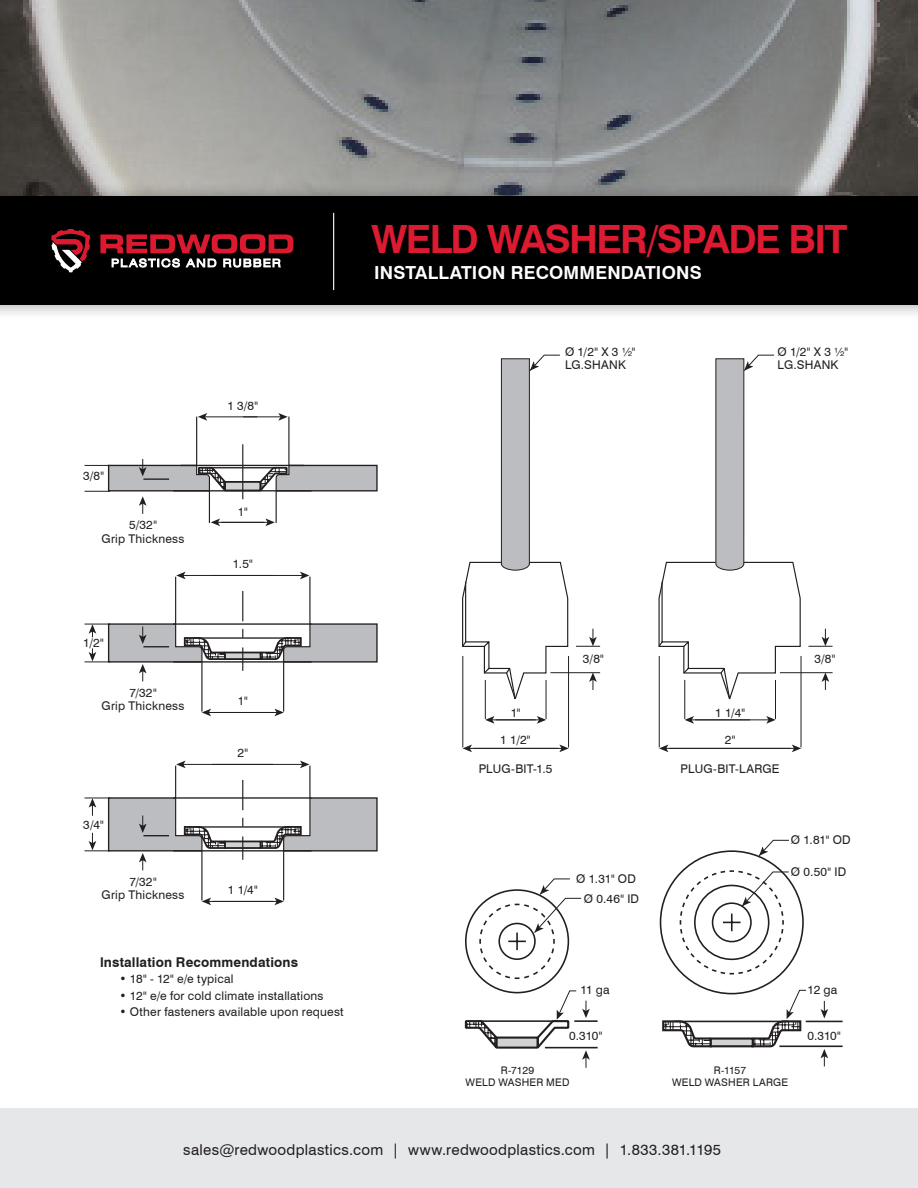
<style>
.page{position:relative;width:918px;height:1188px;background:#fff}
.page>*{position:absolute;margin:0;border:0;box-sizing:border-box;transform-origin:0 0}
.t1{font:700 39px "Swiss 721 BT";letter-spacing:-.045em;color:#dc1a32}
.t2{font:700 18px "Swiss 721 BT";letter-spacing:.01em;color:#fff}
.t3{font:15px "Swiss 721 BT";letter-spacing:.02em;color:#231f20}
.t4{font:700 13.5px "Swiss 721 BT";letter-spacing:.01em;color:#231f20}
.t5{font:12px "Swiss 721 BT";letter-spacing:.02em;color:#231f20}
.t6{font:10.5px "Swiss 721 BT";letter-spacing:.02em;color:#231f20}
</style>
<div class="page">
<img style="left:0;top:0;width:918px;height:181px">
<div style="left:0;top:1109px;width:918px;height:79px;background:#e6e7e9"></div>
<div style="left:0;top:181px;width:918px;height:139px;background:#231f20;opacity:.4"></div>
<div style="left:0;top:197px;width:918px;height:108px;background:#000"></div>
<hr style="left:333px;top:213px;width:1px;height:77px;background:#fff">
<svg style="left:51px;top:229px;width:39px;height:43px"></svg>
<svg style="left:100px;top:234px;width:193px;height:34px"></svg>
<div style="left:109px;top:465px;width:268px;height:26px;background:#bcbdc0"></div>
<div style="left:108px;top:465px;width:270px;height:26px;border:1px solid #231f20"></div>
<svg style="left:196px;top:413px;width:94px;height:113px"></svg>
<hr style="left:242px;top:444px;width:1px;height:55px;background:#231f20">
<hr style="left:208px;top:467px;width:69px;height:1px;background:#231f20">
<hr style="left:181px;top:465px;width:123px;height:1px;background:#231f20">
<hr style="left:173px;top:490px;width:139px;height:1px;background:#231f20">
<hr style="left:143px;top:478px;width:26px;height:2px;background:#231f20">
<svg style="left:85px;top:465px;width:25px;height:1px"></svg>
<svg style="left:85px;top:491px;width:25px;height:1px"></svg>
<svg style="left:139px;top:496px;width:8px;height:18px"></svg>
<svg style="left:139px;top:459px;width:8px;height:17px"></svg>
<div style="left:109px;top:624px;width:268px;height:38px;background:#bcbdc0"></div>
<div style="left:108px;top:623px;width:270px;height:40px;border:1px solid #231f20"></div>
<hr style="left:173px;top:623px;width:139px;height:2px;background:#231f20">
<hr style="left:173px;top:661px;width:139px;height:2px;background:#231f20">
<svg style="left:85px;top:624px;width:25px;height:13px"></svg>
<svg style="left:85px;top:648px;width:25px;height:15px"></svg>
<svg style="left:139px;top:572px;width:172px;height:144px"></svg>
<div style="left:109px;top:798px;width:268px;height:53px;background:#bcbdc0"></div>
<div style="left:108px;top:797px;width:270px;height:55px;border:1px solid #231f20"></div>
<hr style="left:173px;top:797px;width:139px;height:2px;background:#231f20">
<hr style="left:173px;top:850px;width:139px;height:2px;background:#231f20">
<svg style="left:85px;top:798px;width:25px;height:18px"></svg>
<svg style="left:85px;top:833px;width:25px;height:19px"></svg>
<svg style="left:139px;top:761px;width:172px;height:144px"></svg>
<hr style="left:574px;top:1020px;width:24px;height:2px;background:#231f20">
<hr style="left:545px;top:1047px;width:53px;height:1px;background:#231f20">
<div style="left:496px;top:1038px;width:42px;height:10px;background:#d1d2d4"></div>
<div style="left:495px;top:1037px;width:44px;height:12px;border:2px solid #231f20"></div>
<svg style="left:464px;top:1020px;width:34px;height:29px"></svg>
<hr style="left:477px;top:1020px;width:80px;height:2px;background:#231f20">
<svg style="left:479px;top:878px;width:103px;height:102px"></svg>
<svg style="left:662px;top:1020px;width:51px;height:28px"></svg>
<div style="left:711px;top:1039px;width:42px;height:7px;background:#d1d2d4"></div>
<div style="left:710px;top:1037px;width:44px;height:10px;border:2px solid #231f20"></div>
<hr style="left:675px;top:1021px;width:113px;height:1px;background:#231f20">
<hr style="left:806px;top:1021px;width:37px;height:1px;background:#231f20">
<hr style="left:779px;top:1046px;width:64px;height:1px;background:#231f20">
<svg style="left:821px;top:1049px;width:7px;height:17px"></svg>
<svg style="left:821px;top:1001px;width:7px;height:17px"></svg>
<svg style="left:751px;top:990px;width:56px;height:58px"></svg>
<div style="left:661px;top:851px;width:142px;height:143px;background:#fff;border-radius:50%"></div>
<svg style="left:679px;top:870px;width:110px;height:105px"></svg>
<svg style="left:758px;top:840px;width:31px;height:17px"></svg>
<hr style="left:659px;top:656px;width:1px;height:91px;background:#231f20">
<hr style="left:801px;top:656px;width:1px;height:91px;background:#231f20">
<hr style="left:670px;top:748px;width:125px;height:1px;background:#231f20">
<svg style="left:792px;top:745px;width:9px;height:7px"></svg>
<hr style="left:665px;top:748px;width:126px;height:1px;background:#231f20">
<svg style="left:659px;top:745px;width:9px;height:7px"></svg>
<hr style="left:685px;top:680px;width:1px;height:39px;background:#231f20">
<hr style="left:775px;top:680px;width:1px;height:39px;background:#231f20">
<hr style="left:695px;top:719px;width:74px;height:1px;background:#231f20">
<svg style="left:766px;top:716px;width:10px;height:8px"></svg>
<hr style="left:691px;top:719px;width:59px;height:1px;background:#231f20">
<svg style="left:685px;top:716px;width:9px;height:8px"></svg>
<svg style="left:822px;top:673px;width:7px;height:17px"></svg>
<svg style="left:808px;top:629px;width:25px;height:18px"></svg>
<hr style="left:780px;top:672px;width:53px;height:1px;background:#231f20">
<svg style="left:658px;top:354px;width:143px;height:346px"></svg>
<hr style="left:463px;top:656px;width:1px;height:91px;background:#231f20">
<hr style="left:568px;top:656px;width:1px;height:91px;background:#231f20">
<hr style="left:473px;top:748px;width:89px;height:1px;background:#231f20">
<svg style="left:559px;top:745px;width:10px;height:7px"></svg>
<hr style="left:469px;top:748px;width:89px;height:1px;background:#231f20">
<svg style="left:463px;top:745px;width:9px;height:7px"></svg>
<hr style="left:485px;top:680px;width:1px;height:39px;background:#231f20">
<hr style="left:546px;top:680px;width:1px;height:39px;background:#231f20">
<hr style="left:496px;top:719px;width:44px;height:1px;background:#231f20">
<svg style="left:537px;top:716px;width:9px;height:8px"></svg>
<hr style="left:491px;top:719px;width:45px;height:1px;background:#231f20">
<svg style="left:485px;top:716px;width:10px;height:8px"></svg>
<svg style="left:589px;top:673px;width:8px;height:17px"></svg>
<svg style="left:576px;top:629px;width:24px;height:18px"></svg>
<hr style="left:550px;top:672px;width:50px;height:1px;background:#231f20">
<svg style="left:462px;top:354px;width:107px;height:346px"></svg>
<svg style="left:536px;top:990px;width:54px;height:78px"></svg>
<p class="t1" style="left:371px;top:216px;width:478px">WELD WASHER/SPADE BIT</p>
<p class="t5" style="left:83px;top:468px;width:23px">3/8"</p>
<p class="t5" style="left:129px;top:518px;width:29px">5/32"</p>
<p class="t5" style="left:102px;top:531px;width:84px">Grip Thickness</p>
<p class="t5" style="left:83px;top:635px;width:22px">1/2"</p>
<p class="t5" style="left:129px;top:685px;width:29px">7/32"</p>
<p class="t5" style="left:102px;top:699px;width:84px">Grip Thickness</p>
<p class="t5" style="left:83px;top:818px;width:22px">3/4"</p>
<p class="t5" style="left:129px;top:874px;width:29px">7/32"</p>
<p class="t5" style="left:102px;top:888px;width:84px">Grip Thickness</p>
<p class="t5" style="left:227px;top:399px;width:32px">1 3/8"</p>
<p class="t5" style="left:238px;top:504px;width:11px">1"</p>
<p class="t5" style="left:233px;top:557px;width:21px">1.5"</p>
<p class="t5" style="left:238px;top:693px;width:11px">1"</p>
<p class="t5" style="left:237px;top:745px;width:12px">2"</p>
<p class="t5" style="left:228px;top:883px;width:31px">1 1/4"</p>
<p class="t4" style="left:100px;top:954px;width:200px">lnstallation Recommendations</p>
<p class="t5" style="left:120px;top:972px;width:115px">• 18" - 12" e/e typical</p>
<p class="t5" style="left:120px;top:988px;width:205px">• 12" e/e for cold climate installations</p>
<p class="t5" style="left:120px;top:1005px;width:225px">• Other fasteners available upon request</p>
<p class="t2" style="left:374px;top:262px;width:329px">INSTALLATION RECOMMENDATIONS</p>
<p class="t5" style="left:565px;top:344px;width:72px">Ø 1/2" X 3 ½"</p>
<p class="t5" style="left:565px;top:358px;width:62px">LG.SHANK</p>
<p class="t5" style="left:778px;top:344px;width:72px">Ø 1/2" X 3 ½"</p>
<p class="t5" style="left:778px;top:358px;width:62px">LG.SHANK</p>
<p class="t5" style="left:511px;top:705px;width:11px">1"</p>
<p class="t5" style="left:500px;top:733px;width:32px">1 1/2"</p>
<p class="t5" style="left:583px;top:652px;width:23px">3/8"</p>
<p class="t5" style="left:715px;top:705px;width:31px">1 1/4"</p>
<p class="t5" style="left:725px;top:733px;width:12px">2"</p>
<p class="t5" style="left:814px;top:652px;width:23px">3/8"</p>
<p class="t5" style="left:479px;top:761px;width:75px">PLUG-BIT-1.5</p>
<p class="t5" style="left:576px;top:871px;width:61px">Ø 1.31" OD</p>
<p class="t5" style="left:584px;top:891px;width:57px">Ø 0.46" ID</p>
<p class="t5" style="left:681px;top:762px;width:100px">PLUG-BIT-LARGE</p>
<p class="t5" style="left:791px;top:833px;width:61px">Ø 1.81" OD</p>
<p class="t5" style="left:791px;top:864px;width:57px">Ø 0.50" ID</p>
<p class="t5" style="left:580px;top:983px;width:31px">11 ga</p>
<p class="t5" style="left:808px;top:983px;width:31px">12 ga</p>
<p class="t5" style="left:569px;top:1029px;width:35px">0.310"</p>
<p class="t5" style="left:807px;top:1028px;width:35px">0.310"</p>
<p class="t6" style="left:501px;top:1064px;width:35px">R-7129</p>
<p class="t6" style="left:466px;top:1076px;width:105px">WELD WASHER MED</p>
<p class="t6" style="left:714px;top:1064px;width:34px">R-1157</p>
<p class="t6" style="left:672px;top:1076px;width:118px">WELD WASHER LARGE</p>
<p class="t3" style="left:183px;top:1141px;width:539px">sales@redwoodplastics.com | www.redwoodplastics.com | 1.833.381.1195</p>
</div>
